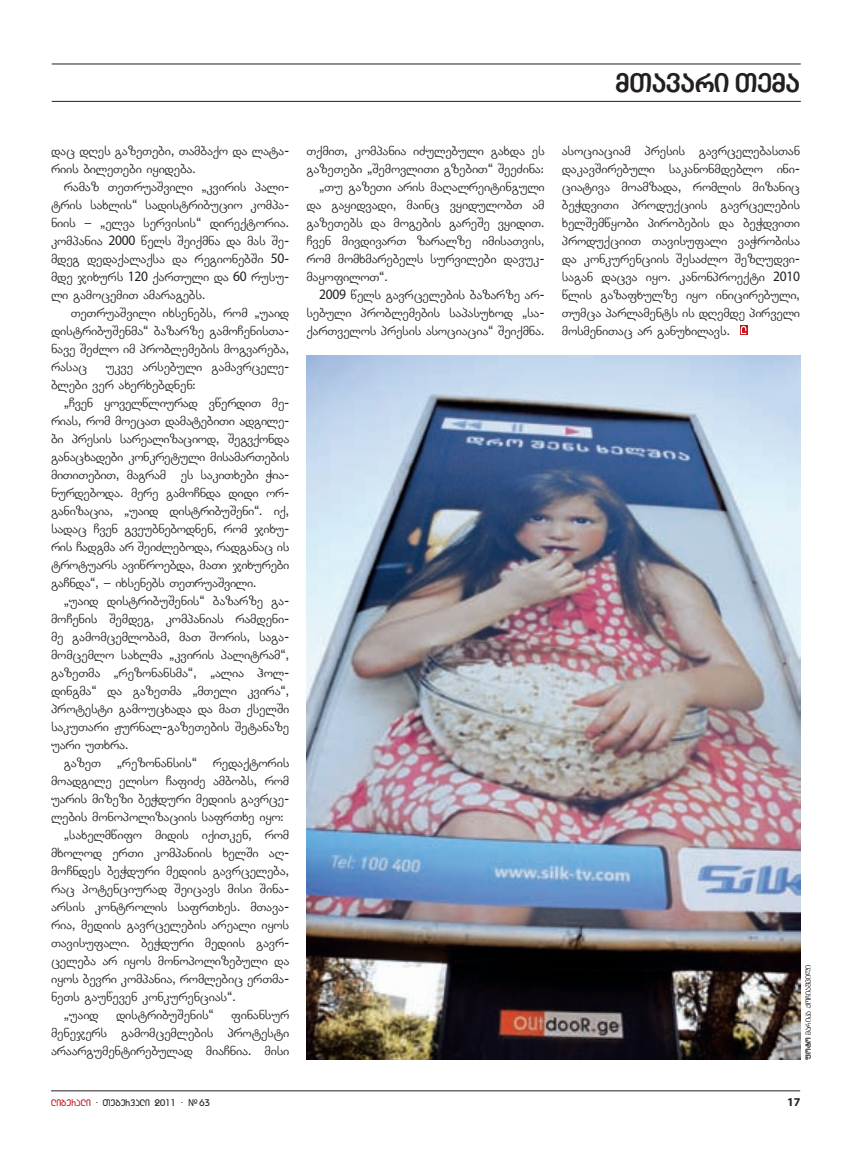
<style>
.page{position:relative;width:864px;height:1153px;background:#fff}
.page>*{position:absolute;margin:0;border:0;box-sizing:border-box;transform-origin:0 0}
.t1{font:700 27px "A Kolkhety M";letter-spacing:-.01em;color:#231f20}
.t2{font:13.5px/18px "A Kolkhety N";letter-spacing:-.02em;color:#231f20;text-align:justify}
.t3{font:700 12px "Myriad Pro";color:#231f20}
.t4{font:10.5px "Bauhaus Mtavruli Thin A";color:#231f20}
.t5{font:10.5px "Bauhaus Mtavruli Thin A";color:#c4121a}
.t6{font:7.5px "A Kolkhety M";color:#231f20}
.s1{font-weight:700}
.s2{font-family:"Myriad Pro"}
</style>
<div class="page">
<hr style="left:52px;top:64px;width:748px;height:1px;background:#231f20">
<hr style="left:52px;top:101px;width:748px;height:1px;background:#231f20">
<img style="left:306px;top:356px;width:494px;height:703px">
<svg style="left:740px;top:325px;width:7px;height:10px"></svg>
<svg style="left:740px;top:326px;width:6px;height:8px"></svg>
<hr style="left:51px;top:1090px;width:748px;height:1px;background:#231f20">
<h1 class="t1" style="left:615px;top:70px;width:186px">MTAVARI TEMA</h1>
<p class="t2" style="left:51px;top:142px;width:240px">DAC DRES GAZETEBI, TAMBAQO DA LATA-<br>RIIS BILETEBI IYIDEBA.</p>
<p class="t2" style="left:51px;top:178px;width:240px;text-indent:13px">RAMAZ TETRUASVILI `KVIRIS PALI-TRIS SAXLIS~ SADISTRIBUCIO KOMPA-NIIS _ `ELVA SERVISIS~ DIREQTORIA.<br>KOMPANIA 2000 WELS SEIQMNA DA MAS SE-MDEG DEDAQALAQSA DA REGIONEBSI 50- MDE JIXURS 120 QARTULI DA 60 RUSU-LI GAMOCEMIT AMARAGEBS.</p>
<p class="t2" style="left:51px;top:304px;width:240px;text-indent:20px">TETRUASVILI IXSENEBS, ROM `UAID DISTRIBUSENMA~ BAZARZE GAMOCENISTA-NAVE SEZLO IM PROBLEMEBIS MOGVAREBA, RASAC</p>
<p class="t2" style="left:51px;top:358px;width:240px;text-indent:55px">UKVE ARSEBULI GAMAVRCELE-<br>BLEBI VER AXERXEBDNEN:</p>
<p class="t2" style="left:51px;top:394px;width:240px;text-indent:13px">`CVEN YOVELWLIURAD VWERDIT ME-RIAS, ROM MOECAT DAMATEBITI ADGILE-BI PRESIS SAREALIZACIOD, SEGVQONDA GANACXADEBI KONKRETULI MISAMARTEBIS MITITEBIT, MAGRAM ES SAKITXEBI WIA-NURDEBODA. MERE GAMOCNDA DIDI OR-GANIZACIA, `UAID DISTRIBUSENI~. IQ, SADAC CVEN GVEUBNEBODNEN, ROM JIXU-RIS CADGMA AR SEIZLEBODA, RADGANAC IS TROTUARS AVIWROEBDA, MATI JIXUREBI GACNDA~, _ IXSENEBS TETRUASVILI.</p>
<p class="t2" style="left:51px;top:592px;width:240px;text-indent:13px">`UAID DISTRIBUSENIS~ BAZARZE GA-MOCENIS SEMDEG, KOMPANIAS RAMDENI-ME GAMOMCEMLOBAM, MAT SORIS, SAGA-MOMCEMLO SAXLMA `KVIRIS PALITRAM~, GAZETMA `REZONANSMA~, `ALIA HOL-DINGMA~ DA GAZETMA `MTELI KVIRA~, PROTESTI GAMOUCXADA DA MAT QSELSI SAKUTARI JURNAL-GAZETEBIS SETANAZE UARI UTXRA.</p>
<p class="t2" style="left:64px;top:754px;width:227px">GAZET `REZONANSIS~ REDAQTORIS</p>
<p class="t2" style="left:51px;top:772px;width:240px">MOADGILE ELISO CAFIZE AMBOBS, ROM</p>
<p class="t2" style="left:51px;top:790px;width:240px">UARIS MIZEZI BEWDURI MEDIIS GAVRCE-</p>
<p class="t2" style="left:51px;top:808px;width:234px">LEBIS MONOPOLIZACIIS SAFRTXE IYO:</p>
<p class="t2" style="left:64px;top:826px;width:227px">`SAXELMWIFO MIDIS IQITKEN, ROM</p>
<p class="t2" style="left:51px;top:844px;width:240px">MXOLOD ERTI KOMPANIIS XELSI AR-</p>
<p class="t2" style="left:51px;top:862px;width:240px">MOCNDES BEWDURI MEDIIS GAVRCELEBA,</p>
<p class="t2" style="left:51px;top:880px;width:240px">RAC POTENCIURAD SEICAVS MISI SINA-</p>
<p class="t2" style="left:51px;top:898px;width:240px">ARSIS KONTROLIS SAFRTXES. MTAVA-</p>
<p class="t2" style="left:51px;top:916px;width:240px">RIA, MEDIIS GAVRCELEBIS AREALI IYOS</p>
<p class="t2" style="left:51px;top:934px;width:240px">TAVISUFALI. BEWDURI MEDIIS GAVR-</p>
<p class="t2" style="left:51px;top:952px;width:240px">CELEBA AR IYOS MONOPOLIZEBULI DA</p>
<p class="t2" style="left:51px;top:970px;width:240px">IYOS BEVRI KOMPANIA, ROMLEBIC ERTMA-</p>
<p class="t2" style="left:51px;top:988px;width:186px">NETS GAUWEVEN KONKURENCIAS~.</p>
<p class="t2" style="left:64px;top:1006px;width:36px">`UAID</p>
<p class="t2" style="left:116px;top:1006px;width:99px">DISTRIBUSENIS~</p>
<p class="t2" style="left:51px;top:1006px;width:240px;text-indent:180px">FINANSUR MENEJERS GAMOMCEMLEBIS PROTESTI ARAARGUMENTIREBULAD MIACNIA. MISI</p>
<p class="t2" style="left:306px;top:142px;width:240px">TQMIT, KOMPANIA IZULEBULI GAXDA ES</p>
<p class="t2" style="left:306px;top:160px;width:239px">GAZETEBI `SEMOVLITI GZEBIT~ SEEZINA:</p>
<p class="t2" style="left:319px;top:178px;width:227px">`TU GAZETI ARIS MARALREITINGULI</p>
<p class="t2" style="left:306px;top:196px;width:240px">DA GAYIDVADI, MAINC VYIDULOBT AM</p>
<p class="t2" style="left:306px;top:214px;width:240px">GAZETEBS DA MOGEBIS GARESE VYIDIT.</p>
<p class="t2" style="left:306px;top:232px;width:240px">CVEN MIVDIVART ZARALZE IMISATVIS,</p>
<p class="t2" style="left:306px;top:250px;width:240px">ROM MOMXMAREBELS SURVILEBI DAVUK-</p>
<p class="t2" style="left:306px;top:268px;width:83px">MAYOFILOT~.</p>
<p class="t2" style="left:319px;top:286px;width:227px">2009 WELS GAVRCELEBIS BAZARZE AR-</p>
<p class="t2" style="left:306px;top:304px;width:240px">SEBULI PROBLEMEBIS SAPASUXOD `SA-</p>
<p class="t2" style="left:306px;top:322px;width:240px">QARTVELOS PRESIS ASOCIACIA~ SEIQMNA.</p>
<p class="t2" style="left:561px;top:142px;width:240px">ASOCIACIAM PRESIS GAVRCELEBASTAN DAKAVSIREBULI SAKANONMDEBLO INI-CIATIVA MOAMZADA, ROMLIS MIZANIC BEWDVITI PRODUQCIIS GAVRCELEBIS XELSEMWYOBI PIROBEBIS DA BEWDVITI PRODUQCIIT TAVISUFALI VAWROBISA DA KONKURENCIIS SESAZLO SEZRUDVI-SAGAN DACVA IYO. KANONPROEQTI 2010<br>WLIS GAZAFXULZE IYO INICIREBULI, TUMCA PARLAMENTS IS DREMDE PIRVELI MOSMENITAC AR GANUXILAVS.</p>
<p class="t6" style="left:804px;top:1059px;width:96px;rotate:-90deg"><span class="s1">FOTO</span> marika qoCiaSvili</p>
<p class="t5" style="left:51px;top:1097px;width:41px">LIBERALI</p>
<p class="t3" style="left:786px;top:1094px;width:15px">17</p>
<p class="t4" style="left:96px;top:1097px;width:116px">. TEBERVALI 2011 . <span class="s2">№</span> 63</p>
</div>
